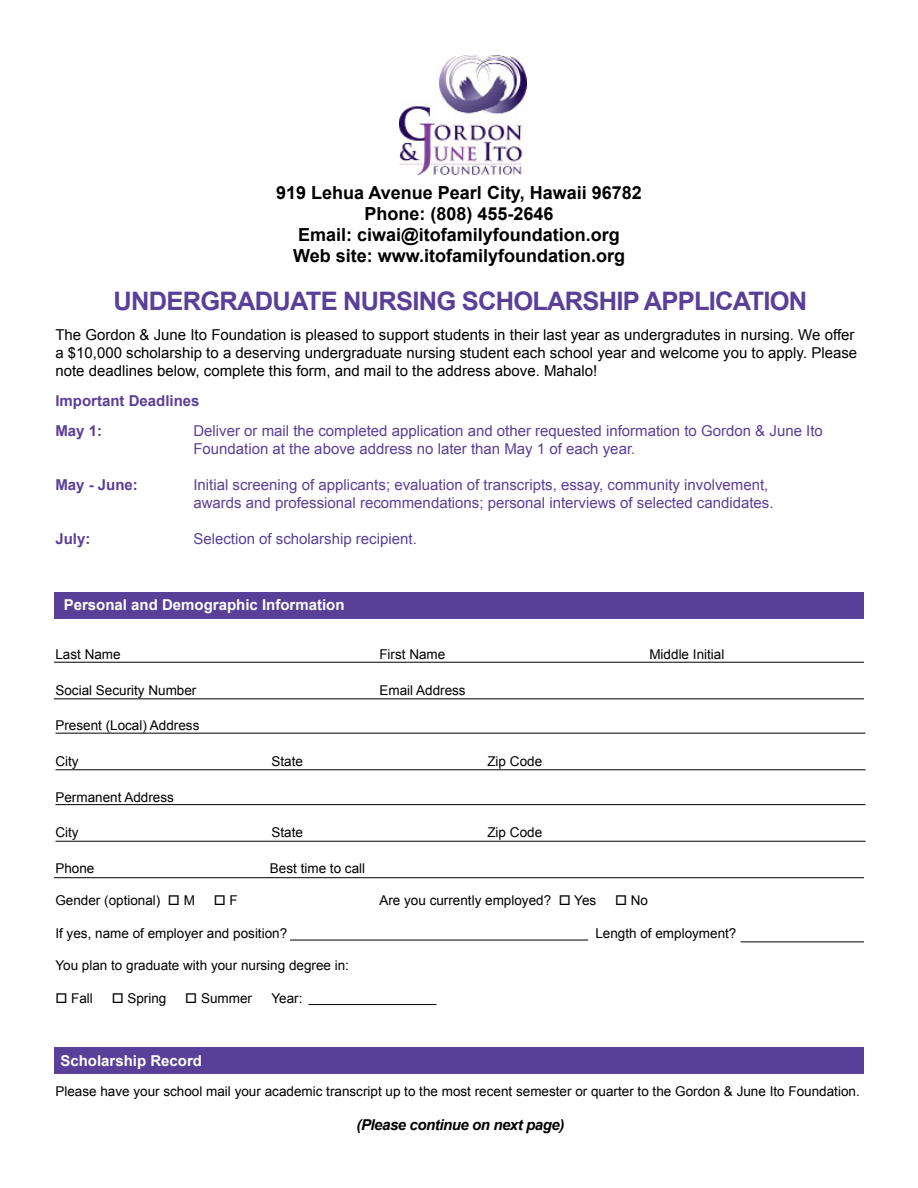
<style>
.page{position:relative;width:918px;height:1188px;background:#fff}
.page>*{position:absolute;margin:0;border:0;box-sizing:border-box;transform-origin:0 0}
.t1{font:700 25.5px "Arial";letter-spacing:-.03em;color:#5a3f99}
.t2{font:700 18px/21px "Arial";color:#000;text-align:center}
.t3{font:15px/18px "Arial";color:#5a3f99}
.t4{font:15px/18px "Arial";color:#000}
.t5{font:700 15px "Arial";color:#fff}
.t6{font:700 15px/30px "Arial";color:#5a3f99}
.t7{font:italic 700 15px "Arial";letter-spacing:-.03em;color:#000}
.t8{font:13.5px "Arial";color:#000}
</style>
<div class="page">
<div style="left:54px;top:1047px;width:810px;height:27px;background:#5a3f99"></div>
<div style="left:54px;top:592px;width:810px;height:27px;background:#5a3f99"></div>
<hr style="left:54px;top:698px;width:810px;height:1px;background:#000">
<hr style="left:54px;top:662px;width:810px;height:1px;background:#000">
<hr style="left:56px;top:769px;width:810px;height:1px;background:#000">
<hr style="left:56px;top:733px;width:810px;height:1px;background:#000">
<hr style="left:56px;top:841px;width:810px;height:1px;background:#000">
<hr style="left:56px;top:804px;width:810px;height:1px;background:#000">
<hr style="left:54px;top:877px;width:810px;height:1px;background:#000">
<hr style="left:290px;top:940px;width:298px;height:1px;background:#000">
<hr style="left:741px;top:941px;width:123px;height:1px;background:#000">
<hr style="left:308px;top:1004px;width:129px;height:1px;background:#000">
<img style="left:400px;top:55px;width:126px;height:119px">
<h2 class="t2" style="left:276px;top:183px;width:367px">919 Lehua Avenue Pearl City, Hawaii 96782<br>Phone: (808) 455-2646<br>Email: ciwai@itofamilyfoundation.org<br>Web site: www.itofamilyfoundation.org</h2>
<h1 class="t1" style="left:114px;top:284px;width:695px">UNDERGRADUATE NURSING SCHOLARSHIP APPLICATION</h1>
<p class="t4" style="left:55px;top:326px;width:803px">The Gordon &amp; June Ito Foundation is pleased to support students in their last year as undergradutes in nursing. We offer a $10,000 scholarship to a deserving undergraduate nursing student each school year and welcome you to apply. Please note deadlines below, complete this form, and mail to the address above. Mahalo!</p>
<p class="t6" style="left:55px;top:386px;width:146px">Important Deadlines<br>May 1:</p>
<p class="t3" style="left:193px;top:422px;width:631px">Deliver or mail the completed application and other requested information to Gordon &amp; June Ito<br>Foundation at the above address no later than May 1 of each year.</p>
<p class="t6" style="left:55px;top:470px;width:84px">May - June:</p>
<p class="t3" style="left:193px;top:476px;width:582px">Initial screening of applicants; evaluation of transcripts, essay, community involvement, awards and professional recommendations; personal interviews of selected candidates.</p>
<p class="t6" style="left:55px;top:524px;width:37px">July:</p>
<p class="t3" style="left:193px;top:530px;width:225px">Selection of scholarship recipient.</p>
<p class="t5" style="left:64px;top:594px;width:282px">Personal and Demographic Information</p>
<p class="t8" style="left:55px;top:645px;width:67px">Last Name</p>
<p class="t8" style="left:379px;top:645px;width:67px">First Name</p>
<p class="t8" style="left:649px;top:645px;width:77px">Middle Initial</p>
<p class="t8" style="left:55px;top:681px;width:143px">Social Security Number</p>
<p class="t8" style="left:379px;top:681px;width:88px">Email Address</p>
<p class="t8" style="left:55px;top:717px;width:146px">Present (Local) Address</p>
<p class="t8" style="left:55px;top:752px;width:25px">City</p>
<p class="t8" style="left:271px;top:752px;width:33px">State</p>
<p class="t8" style="left:487px;top:752px;width:56px">Zip Code</p>
<p class="t8" style="left:55px;top:788px;width:120px">Permanent Address</p>
<p class="t8" style="left:55px;top:824px;width:25px">City</p>
<p class="t8" style="left:271px;top:824px;width:33px">State</p>
<p class="t8" style="left:487px;top:824px;width:56px">Zip Code</p>
<p class="t8" style="left:55px;top:859px;width:41px">Phone</p>
<p class="t8" style="left:270px;top:859px;width:97px">Best time to call</p>
<p class="t8" style="left:55px;top:892px;width:141px">Gender (optional) □ M</p>
<p class="t8" style="left:214px;top:892px;width:26px">□ F</p>
<p class="t8" style="left:379px;top:892px;width:218px">Are you currently employed? □ Yes</p>
<p class="t8" style="left:615px;top:892px;width:35px">□ No</p>
<p class="t8" style="left:55px;top:924px;width:233px">If yes, name of employer and position?</p>
<p class="t8" style="left:595px;top:924px;width:143px">Length of employment?</p>
<p class="t8" style="left:55px;top:957px;width:295px">You plan to graduate with your nursing degree in:</p>
<p class="t8" style="left:55px;top:989px;width:39px">□ Fall</p>
<p class="t8" style="left:112px;top:989px;width:56px">□ Spring</p>
<p class="t8" style="left:185px;top:989px;width:68px">□ Summer</p>
<p class="t8" style="left:271px;top:989px;width:33px">Year:</p>
<p class="t5" style="left:60px;top:1051px;width:143px">Scholarship Record</p>
<p class="t8" style="left:55px;top:1082px;width:806px">Please have your school mail your academic transcript up to the most recent semester or quarter to the Gordon &amp; June Ito Foundation.</p>
<p class="t7" style="left:357px;top:1115px;width:209px">(Please continue on next page)</p>
</div>
